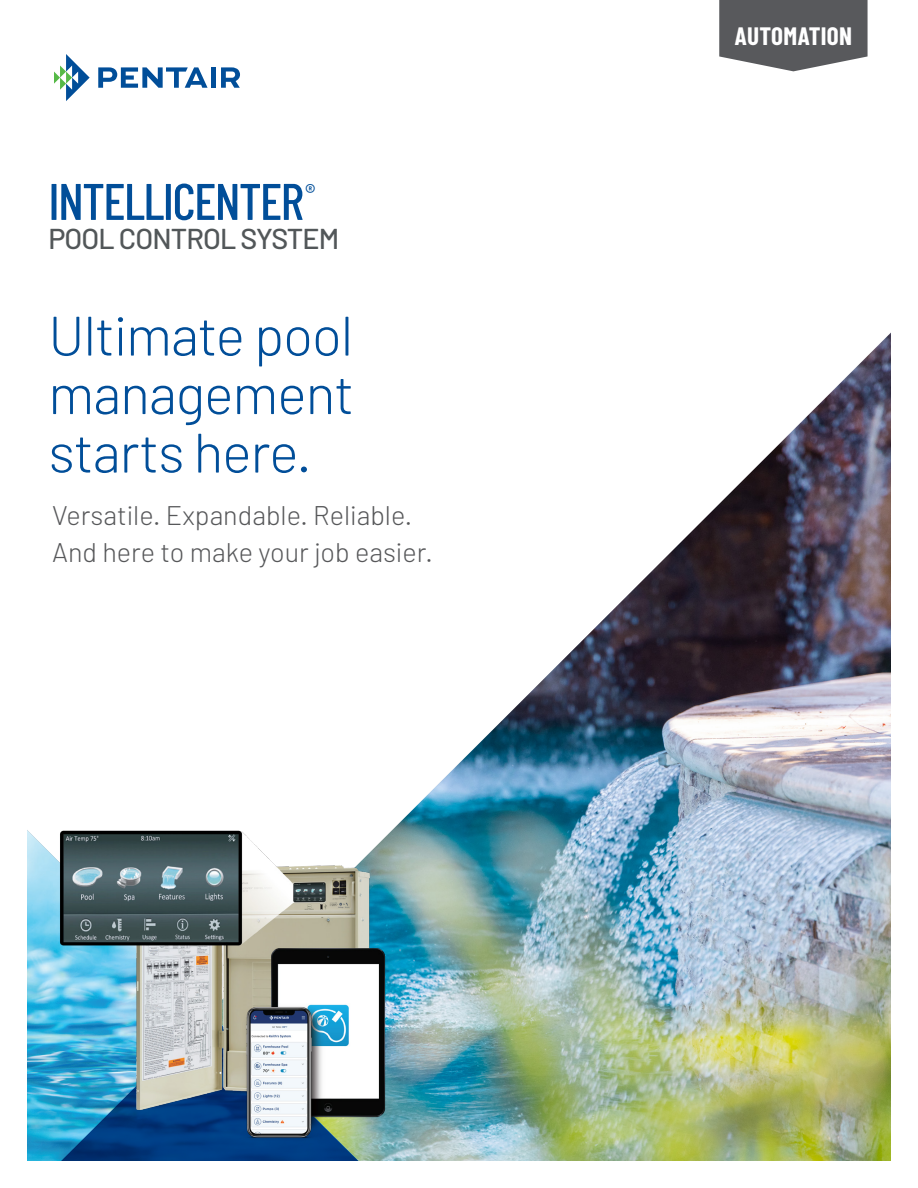
<style>
.page{position:relative;width:918px;height:1188px;background:#fff}
.page>*{position:absolute;margin:0;border:0;box-sizing:border-box;transform-origin:0 0}
.t1{font:300 55.5px "Barlow";letter-spacing:-.02em;color:#014e99}
.t2{font:500 51.3px "Barlow Condensed";letter-spacing:-.03em;color:#014e99}
.t3{font:500 28.65px "Barlow";letter-spacing:-.03em;color:#525759}
.t4{font:300 27px "Barlow";color:#57585a}
.t5{font:700 25.2px "Barlow Condensed";letter-spacing:.01em;color:#fff}
.t6{font:500 22.5px "Barlow Condensed";color:#014e99}
</style>
<div class="page">
<img style="left:386px;top:333px;width:504px;height:827px">
<img style="left:28px;top:831px;width:11px;height:329px">
<svg style="left:34px;top:1013px;width:352px;height:147px;background:#186198"></svg>
<svg style="left:54px;top:54px;width:36px;height:47px"></svg>
<svg style="left:98px;top:67px;width:110px;height:21px"></svg>
<div style="left:211px;top:67px;width:5px;height:21px;background:#014e99"></div>
<svg style="left:221px;top:67px;width:19px;height:21px"></svg>
<img style="left:39px;top:802px;width:383px;height:351px">
<svg style="left:719px;top:0;width:149px;height:71px;background:#696a6c"></svg>
<p class="t2" style="left:48px;top:170px;width:257px">INTELLICENTER</p>
<p class="t6" style="left:305px;top:178px;width:11px">®</p>
<p class="t3" style="left:48px;top:218px;width:293px">POOL CONTROL SYSTEM</p>
<p class="t1" style="left:48px;top:301px;width:306px">Ultimate pool</p>
<p class="t1" style="left:48px;top:360px;width:307px">management</p>
<p class="t1" style="left:48px;top:418px;width:265px">starts here.</p>
<p class="t4" style="left:52px;top:499px;width:362px">Versatile. Expandable. Reliable.</p>
<p class="t4" style="left:52px;top:535px;width:382px">And here to make your job easier.</p>
<p class="t5" style="left:734px;top:20px;width:119px">AUTOMATION</p>
</div>
